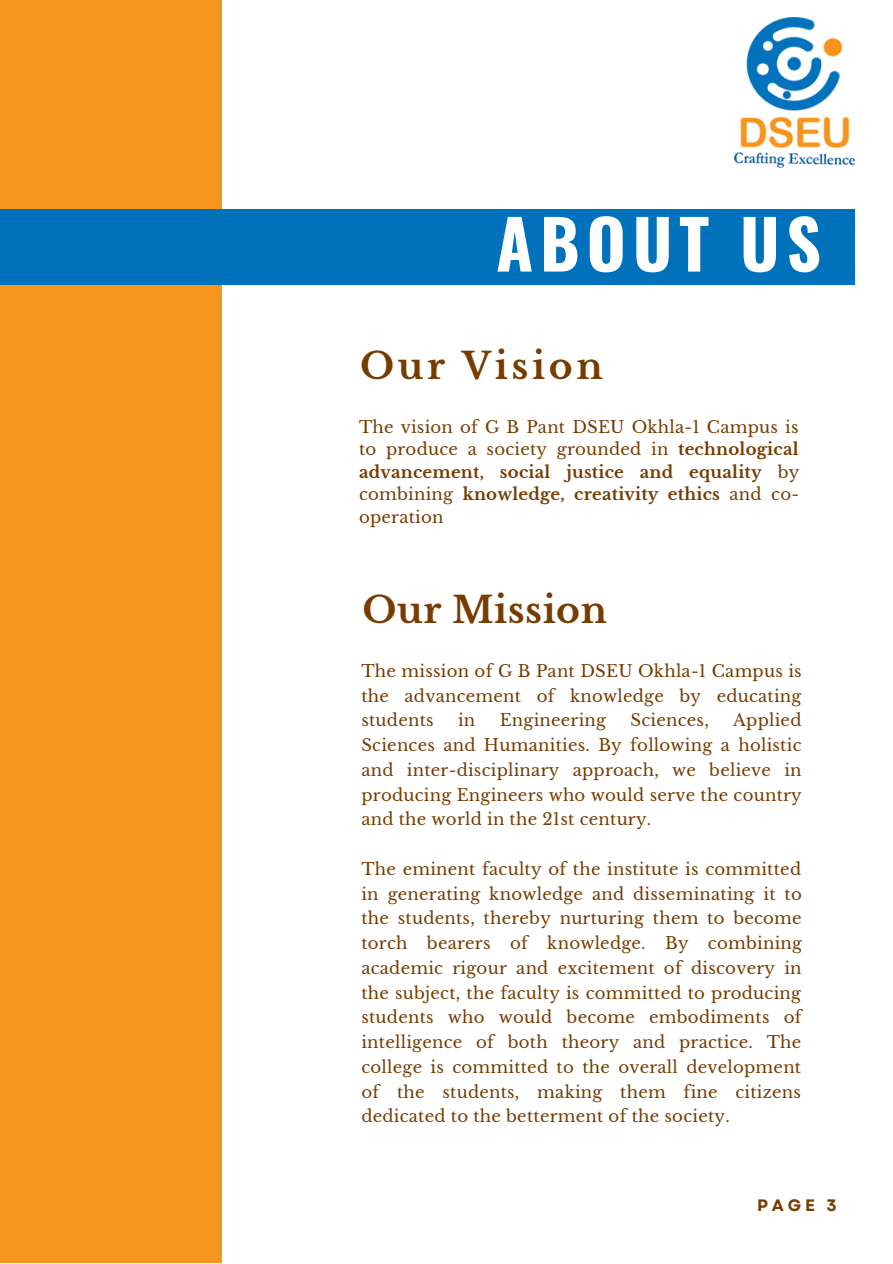
<style>
.page{position:relative;width:893px;height:1264px;background:#fff}
.page>*{position:absolute;margin:0;border:0;box-sizing:border-box;transform-origin:0 0}
.t1{font:700 67.5px "Oswald";letter-spacing:.1em;color:#fff}
.t2{font:700 36.15px "Libre Baskerville";letter-spacing:.015em;color:#763c00}
.t3{font:700 36.15px "Libre Baskerville";letter-spacing:.1em;color:#763c00}
.t4{font:16.5px/24.8px "Libre Baskerville";letter-spacing:.015em;color:#763c00;text-align:justify}
.t5{font:700 16.5px "Garet";color:#763c00}
.s1{font-weight:700}
</style>
<div class="page">
<div style="left:0;top:0;width:222px;height:1262px;background:#f59621"></div>
<div style="left:0;top:209px;width:854px;height:75px;background:#0072bc"></div>
<img style="left:734px;top:17px;width:120px;height:151px">
<h1 class="t1" style="left:496px;top:191px;width:326px">ABOUT US</h1>
<h2 class="t3" style="left:360px;top:344px;width:244px">Our Vision</h2>
<p class="t4" style="left:359px;top:416px;width:442px;line-height:22.5px">The vision of G B Pant DSEU Okhla-1 Campus is to produce a society grounded in <span class="s1">technological advancement, social justice and equality</span> by combining <span class="s1">knowledge, creativity ethics</span> and co&shy;operation</p>
<h2 class="t2" style="left:362px;top:588px;width:246px">Our Mission</h2>
<p class="t4" style="left:361px;top:658px;width:442px">The mission of G B Pant DSEU Okhla-1 Campus is the advancement of knowledge by educating students</p>
<p class="t4" style="left:361px;top:708px;width:442px;text-indent:372px">Applied Sciences and Humanities. By following a holistic and inter-disciplinary approach, we believe in producing Engineers who would serve the country and the world in the 21st century.</p>
<p class="t4" style="left:361px;top:856px;width:442px">The eminent faculty of the institute is committed in generating knowledge and disseminating it to the students, thereby nurturing them to become torch bearers of knowledge. By combining academic rigour and excitement of discovery in the subject, the faculty is committed to producing students who would become embodiments of intelligence of both theory and practice. The college is committed to the overall development of the students, making them fine citizens dedicated to the betterment of the society.</p>
<p class="t4" style="left:458px;top:708px;width:19px">in</p>
<p class="t4" style="left:499px;top:708px;width:108px">Engineering</p>
<p class="t4" style="left:630px;top:708px;width:80px">Sciences,</p>
<p class="t5" style="left:757px;top:1193px;width:81px">PAGE 3</p>
</div>
